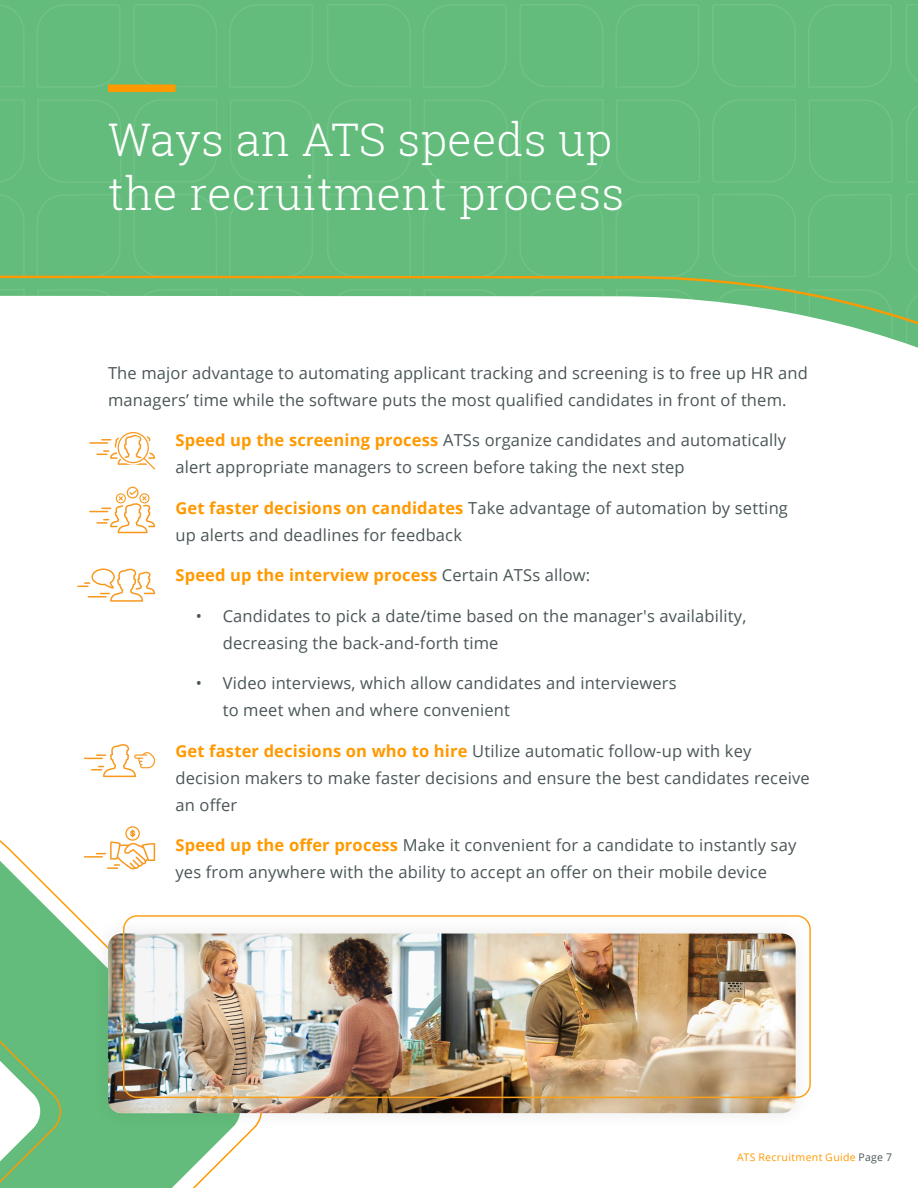
<style>
.page{position:relative;width:918px;height:1188px;background:#fff}
.page>*{position:absolute;margin:0;border:0;box-sizing:border-box;transform-origin:0 0}
.t1{font:300 45px/54px "Roboto Slab";letter-spacing:.01em;color:#fff}
.t2{font:16.5px/27px "Open Sans";letter-spacing:.01em;color:#4a5557}
.t3{font:700 16.5px "Open Sans";letter-spacing:.01em;color:#f90}
.t4{font:10.5px "Open Sans";letter-spacing:.03em;color:#f90}
.s1{font-weight:700;color:#f90}
.s2{font-weight:400;color:#4a5557}
.s3{color:#4a5557}
</style>
<div class="page">
<svg style="left:0;top:0;width:918px;height:348px;background:#79c48c"></svg>
<svg style="left:0;top:840px;width:251px;height:348px"></svg>
<div style="left:108px;top:85px;width:68px;height:7px;background:#f90"></div>
<div style="left:89px;top:915px;width:725px;height:217px;background:#231f20;opacity:.1"></div>
<img style="left:108px;top:934px;width:688px;height:179px">
<div style="left:123px;top:915px;width:688px;height:183px;border:2px solid #faa21b;border-radius:14px"></div>
<svg style="left:90px;top:432px;width:65px;height:38px"></svg>
<svg style="left:90px;top:487px;width:65px;height:46px"></svg>
<svg style="left:85px;top:744px;width:70px;height:33px"></svg>
<svg style="left:85px;top:826px;width:70px;height:43px"></svg>
<svg style="left:78px;top:568px;width:77px;height:34px"></svg>
<h1 class="t1" style="left:108px;top:117px;width:518px">Ways an ATS speeds up the recruitment process</h1>
<p class="t2" style="left:108px;top:359px;width:701px">The major advantage to automating applicant tracking and screening is to free up HR and managers’ time while the software puts the most qualified candidates in front of them.</p>
<p class="t2" style="left:176px;top:426px;width:612px"><span class="s1">Speed up the screening process</span> ATSs organize candidates and automatically alert appropriate managers to screen before taking the next step</p>
<p class="t2" style="left:176px;top:494px;width:614px"><span class="s1">Get faster decisions on candidates</span> Take advantage of automation by setting up alerts and deadlines for feedback</p>
<p class="t3" style="left:176px;top:569px;width:416px">Speed up the interview process <span class="s2">Certain ATSs allow:</span></p>
<p class="t2" style="left:223px;top:604px;width:525px;text-indent:-27px">• Candidates to pick a date/time based on the manager's availability, decreasing the back-and-forth time</p>
<p class="t2" style="left:223px;top:671px;width:455px;text-indent:-27px">• Video interviews, which allow candidates and interviewers to meet when and where convenient</p>
<p class="t2" style="left:176px;top:737px;width:636px"><span class="s1">Get faster decisions on who to hire</span> Utilize automatic follow-up with key decision makers to make faster decisions and ensure the best candidates receive an offer</p>
<p class="t2" style="left:176px;top:831px;width:622px"><span class="s1">Speed up the offer process</span> Make it convenient for a candidate to instantly say yes from anywhere with the ability to accept an offer on their mobile device</p>
<p class="t4" style="left:737px;top:1153px;width:157px">ATS Recruitment Guide <span class="s3">Page 7</span></p>
</div>
